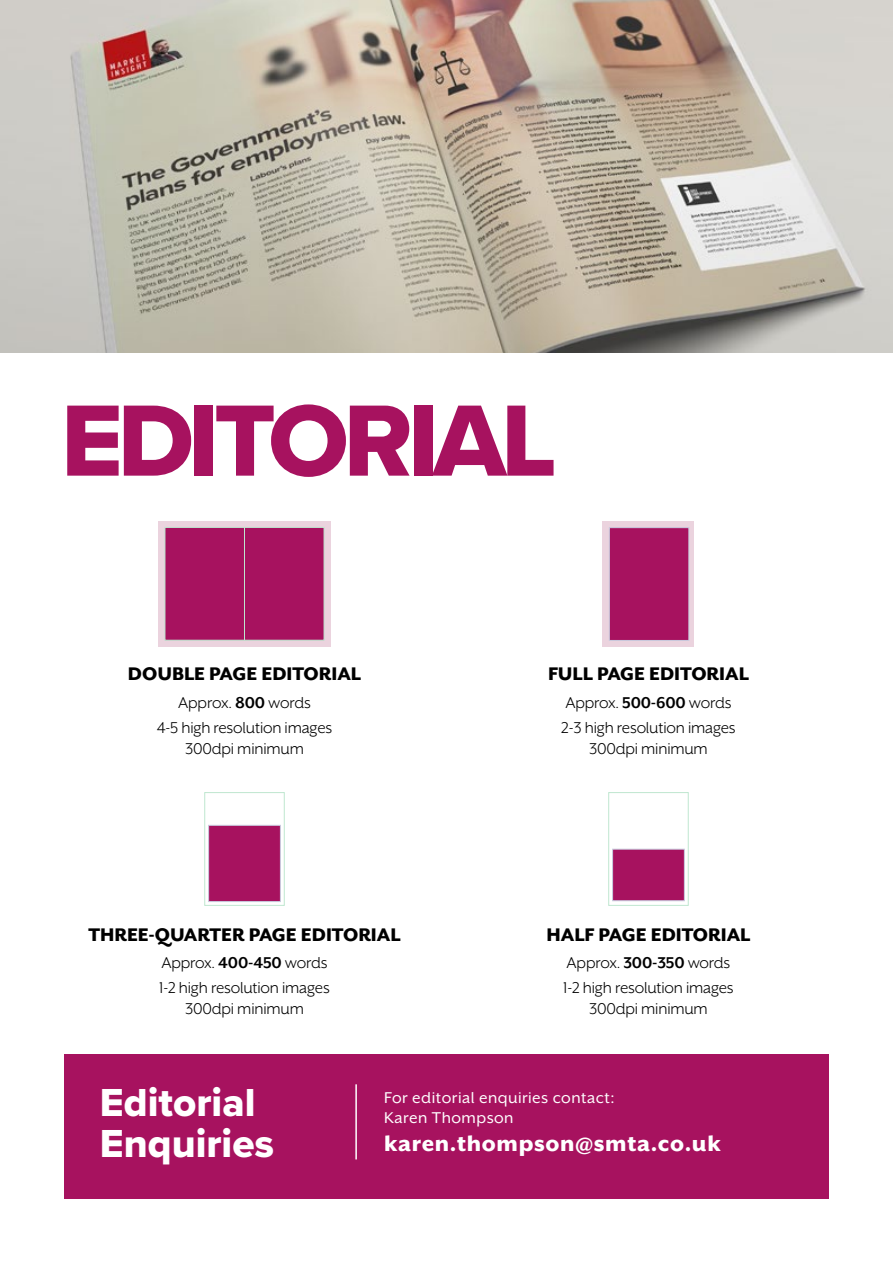
<style>
.page{position:relative;width:893px;height:1263px;background:#fff}
.page>*{position:absolute;margin:0;border:0;box-sizing:border-box;transform-origin:0 0}
.t1{font:105px "Proxima Nova Extrabld";letter-spacing:-.05em;color:#a7125f}
.t2{font:40.5px/40.5px "Proxima Nova Extrabld";color:#fff}
.t3{font:800 25.5px "Mr Eaves XL San OT";letter-spacing:.025em;color:#fff}
.t4{font:800 21px "Mr Eaves XL San OT";color:#000}
.t5{font:18px/25.2px "Mr Eaves XL San OT";letter-spacing:-.01em;color:#000}
.t6{font:18px/19.5px "Mr Eaves XL San OT";letter-spacing:.025em;color:#fff}
.s1{font-weight:700}
</style>
<div class="page">
<img style="left:0;top:0;width:893px;height:353px">
<div style="left:158px;top:521px;width:173px;height:125px;background:#ebd3de"></div>
<div style="left:165px;top:527px;width:80px;height:113px;background:#a7125f"></div>
<div style="left:244px;top:527px;width:80px;height:113px;background:#a7125f;border:1px solid #bfe7d0"></div>
<div style="left:603px;top:521px;width:91px;height:126px;background:#ebd3de"></div>
<div style="left:609px;top:527px;width:80px;height:114px;background:#a7125f;border:1px solid #c9ccdf"></div>
<div style="left:204px;top:792px;width:81px;height:114px;border:1px solid #bfe7d0"></div>
<div style="left:208px;top:825px;width:73px;height:77px;background:#a7125f;border:1px solid #c9ccdf"></div>
<div style="left:608px;top:792px;width:81px;height:114px;border:1px solid #bfe7d0"></div>
<div style="left:612px;top:849px;width:72px;height:52px;background:#a7125f;border:1px solid #c9ccdf"></div>
<div style="left:64px;top:1054px;width:764px;height:145px;background:#a7125f"></div>
<hr style="left:355px;top:1084px;width:2px;height:75px;background:#fff">
<h1 class="t1" style="left:61px;top:362px;width:497px">EDITORIAL</h1>
<p class="t4" style="left:128px;top:662px;width:235px">DOUBLE PAGE EDITORIAL</p>
<p class="t5" style="left:157px;top:689px;width:177px;text-align:center">Approx. <span class="s1">800</span> words<br>4-5 high resolution images</p>
<p class="t5" style="left:185px;top:736px;width:120px">300dpi minimum</p>
<p class="t4" style="left:88px;top:922px;width:314px">THREE-QUARTER PAGE EDITORIAL</p>
<p class="t5" style="left:159px;top:950px;width:172px">Approx. <span class="s1">400-450</span> words<br>1-2 high resolution images</p>
<p class="t5" style="left:185px;top:996px;width:120px">300dpi minimum</p>
<p class="t4" style="left:548px;top:662px;width:202px">FULL PAGE EDITORIAL</p>
<p class="t5" style="left:561px;top:690px;width:176px">Approx. <span class="s1">500-600</span> words<br>2-3 high resolution images</p>
<p class="t5" style="left:589px;top:736px;width:120px">300dpi minimum</p>
<p class="t4" style="left:547px;top:922px;width:205px">HALF PAGE EDITORIAL</p>
<p class="t5" style="left:563px;top:950px;width:172px">Approx. <span class="s1">300-350</span> words<br>1-2 high resolution images</p>
<p class="t5" style="left:589px;top:996px;width:120px">300dpi minimum</p>
<h2 class="t2" style="left:100px;top:1082px;width:176px">Editorial<br>Enquiries</h2>
<p class="t6" style="left:384px;top:1088px;width:232px">For editorial enquiries contact:<br>Karen Thompson</p>
<h3 class="t3" style="left:384px;top:1128px;width:338px">karen.thompson@smta.co.uk</h3>
</div>
